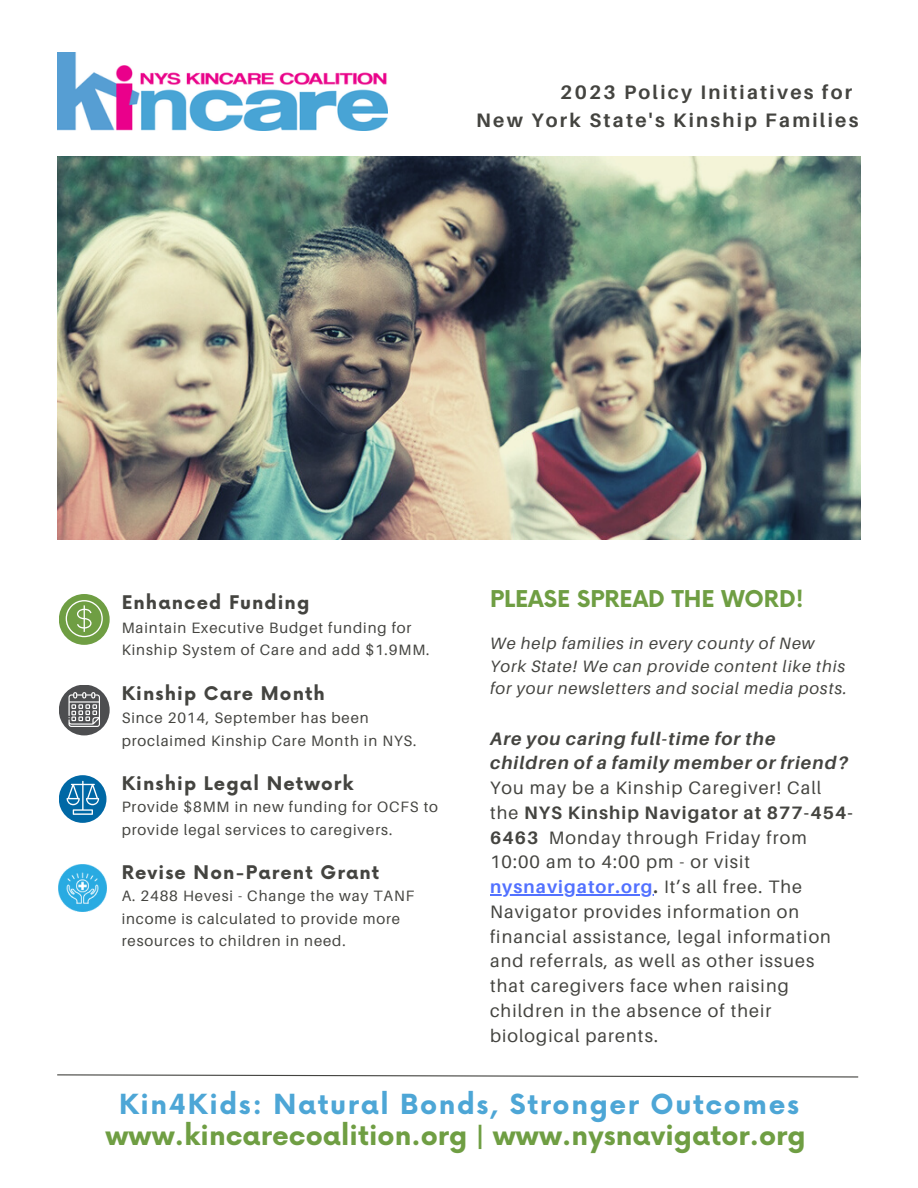
<style>
.page{position:relative;width:918px;height:1188px;background:#fff}
.page>*{position:absolute;margin:0;border:0;box-sizing:border-box;transform-origin:0 0}
.t1{font:700 27px "Now";letter-spacing:.005em;color:#6f9e43}
.t2{font:700 27px "Now";letter-spacing:.06em;color:#4da6d6}
.t3{font:700 22.5px "Now";color:#6f9e43}
.t4{font:700 19.5px/28.2px "Aileron";letter-spacing:.115em;color:#444440}
.t5{font:700 18.3px "Now";letter-spacing:.06em;color:#444440}
.t6{font:18px/24.8px "Aileron";letter-spacing:.06em;color:#444440}
.t7{font:italic 700 18px/24.8px "Aileron";letter-spacing:.06em;color:#444440}
.t8{font:italic 16.5px/22.5px "Aileron";letter-spacing:.06em;color:#444440}
.t9{font:15px/22.5px "Aileron";letter-spacing:.06em;color:#444440}
.s1{font-weight:700}
.s2{font-weight:700;color:#5271ff}
</style>
<div class="page">
<svg style="left:57px;top:1074px;width:802px;height:4px"></svg>
<img style="left:57px;top:157px;width:803px;height:382px">
<div style="left:59px;top:594px;width:51px;height:51px;background:#6f9e43;border-radius:50%"></div>
<svg style="left:66px;top:600px;width:37px;height:37px"></svg>
<div style="left:59px;top:685px;width:51px;height:50px;background:#4d4e50;border-radius:50%"></div>
<svg style="left:69px;top:692px;width:31px;height:35px"></svg>
<div style="left:59px;top:775px;width:47px;height:48px;background:#0068a5;border-radius:50%"></div>
<svg style="left:66px;top:781px;width:33px;height:34px"></svg>
<img style="left:57px;top:53px;width:331px;height:78px">
<hr style="left:490px;top:894px;width:164px;height:1px;background:#5271ff">
<img style="left:59px;top:864px;width:47px;height:47px">
<p class="t4" style="left:476px;top:77px;width:384px;text-indent:84px">2023 Policy Initiatives for<br>New York State's Kinship Families</p>
<p class="t5" style="left:122px;top:593px;width:189px">Enhanced Funding</p>
<p class="t9" style="left:122px;top:616px;width:309px">Maintain Executive Budget funding for<br>Kinship System of Care and add $1.9MM.</p>
<p class="t5" style="left:122px;top:683px;width:205px">Kinship Care Month</p>
<p class="t9" style="left:122px;top:706px;width:296px">Since 2014, September has been proclaimed Kinship Care Month in NYS.</p>
<p class="t5" style="left:122px;top:774px;width:233px">Kinship Legal Network</p>
<p class="t9" style="left:122px;top:795px;width:318px">Provide $8MM in new funding for OCFS to provide legal services to caregivers.</p>
<p class="t5" style="left:122px;top:863px;width:259px">Revise Non-Parent Grant</p>
<p class="t9" style="left:122px;top:884px;width:294px">A. 2488 Hevesi - Change the way TANF income is calculated to provide more resources to children in need.</p>
<p class="t3" style="left:490px;top:587px;width:315px">PLEASE SPREAD THE WORD!</p>
<p class="t8" style="left:490px;top:632px;width:358px">We help families in every county of New<br>York State! We can provide content like this for your newsletters and social media posts.</p>
<p class="t7" style="left:490px;top:726px;width:360px">Are you caring full-time for the children of a family member or friend?</p>
<p class="t6" style="left:490px;top:775px;width:364px">You may be a Kinship Caregiver! Call the <span class="s1">NYS Kinship Navigator at 877-454- 6463</span> Monday through Friday from 10:00 am to 4:00 pm - or visit <span class="s2">nysnavigator.org</span><span class="s1">.</span> It’s all free. The Navigator provides information on financial assistance, legal information and referrals, as well as other issues that caregivers face when raising children in the absence of their biological parents.</p>
<h1 class="t2" style="left:119px;top:1090px;width:681px">Kin4Kids: Natural Bonds, Stronger Outcomes</h1>
<h1 class="t1" style="left:105px;top:1121px;width:702px">www.kincarecoalition.org | www.nysnavigator.org</h1>
</div>
